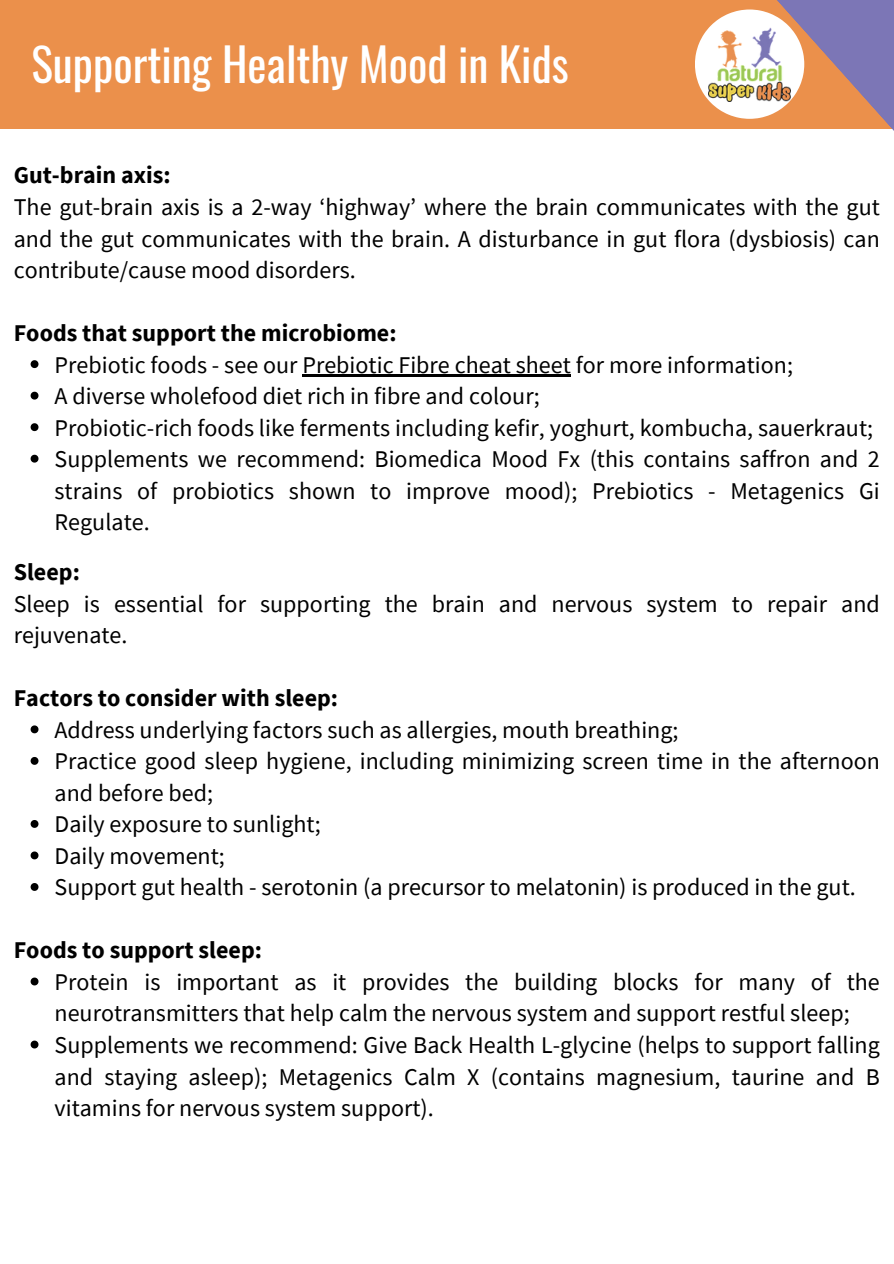
<style>
.page{position:relative;width:894px;height:1264px;background:#fff}
.page>*{position:absolute;margin:0;border:0;box-sizing:border-box;transform-origin:0 0}
.t1{font:45.45px "Oswald";color:#fff}
.t2{font:24px/31.5px "Source Sans Pro";color:#000;text-align:justify}
.t3{font:700 24px "Source Sans Pro";color:#000}
</style>
<div class="page">
<div style="left:0;top:0;width:893px;height:128px;background:#eb904b"></div>
<svg style="left:0;top:128px;width:260px;height:1px"></svg>
<svg style="left:674px;top:0;width:219px;height:130px"></svg>
<svg style="left:31px;top:360px;width:7px;height:8px"></svg>
<hr style="left:302px;top:375px;width:269px;height:2px;background:#000">
<svg style="left:31px;top:392px;width:7px;height:7px"></svg>
<svg style="left:31px;top:423px;width:7px;height:8px"></svg>
<svg style="left:31px;top:455px;width:7px;height:7px"></svg>
<svg style="left:31px;top:725px;width:7px;height:8px"></svg>
<svg style="left:31px;top:757px;width:7px;height:7px"></svg>
<svg style="left:31px;top:820px;width:7px;height:7px"></svg>
<svg style="left:31px;top:851px;width:7px;height:8px"></svg>
<svg style="left:31px;top:883px;width:7px;height:7px"></svg>
<svg style="left:31px;top:977px;width:7px;height:8px"></svg>
<svg style="left:31px;top:1040px;width:7px;height:8px"></svg>
<p class="t1" style="left:31px;top:28px;width:538px">Supporting Healthy Mood in Kids</p>
<p class="t3" style="left:14px;top:160px;width:158px">Gut-brain axis:</p>
<p class="t2" style="left:14px;top:191px;width:867px">The gut-brain axis is a 2-way ‘highway’ where the brain communicates with the gut and the gut communicates with the brain. A disturbance in gut flora (dysbiosis) can contribute/cause mood disorders.</p>
<p class="t3" style="left:14px;top:317px;width:384px">Foods that support the microbiome:</p>
<h2 class="t2" style="left:55px;top:348px;width:739px">Prebiotic foods - see our Prebiotic Fibre cheat sheet for more information;</h2>
<p class="t2" style="left:55px;top:380px;width:486px">A diverse wholefood diet rich in fibre and colour;</p>
<p class="t2" style="left:55px;top:411px;width:819px">Probiotic-rich foods like ferments including kefir, yoghurt, kombucha, sauerkraut;</p>
<p class="t2" style="left:55px;top:443px;width:826px">Supplements we recommend: Biomedica Mood Fx (this contains saffron and 2 strains of probiotics shown to improve mood); Prebiotics - Metagenics Gi Regulate.</p>
<p class="t3" style="left:14px;top:556px;width:68px">Sleep:</p>
<p class="t2" style="left:14px;top:587px;width:867px">Sleep is essential for supporting the brain and nervous system to repair and rejuvenate.</p>
<p class="t3" style="left:14px;top:682px;width:326px">Factors to consider with sleep:</p>
<h2 class="t2" style="left:55px;top:713px;width:625px">Address underlying factors such as allergies, mouth breathing;</h2>
<p class="t2" style="left:55px;top:745px;width:826px">Practice good sleep hygiene, including minimizing screen time in the afternoon and before bed;</p>
<p class="t2" style="left:55px;top:808px;width:267px">Daily exposure to sunlight;</p>
<p class="t2" style="left:55px;top:839px;width:172px">Daily movement;</p>
<p class="t2" style="left:55px;top:871px;width:802px">Support gut health - serotonin (a precursor to melatonin) is produced in the gut.</p>
<p class="t3" style="left:14px;top:934px;width:250px">Foods to support sleep:</p>
<h2 class="t2" style="left:55px;top:965px;width:826px">Protein is important as it provides the building blocks for many of the neurotransmitters that help calm the nervous system and support restful sleep;</h2>
<p class="t2" style="left:55px;top:1028px;width:826px">Supplements we recommend: Give Back Health L-glycine (helps to support falling and staying asleep); Metagenics Calm X (contains magnesium, taurine and B vitamins for nervous system support).</p>
</div>
